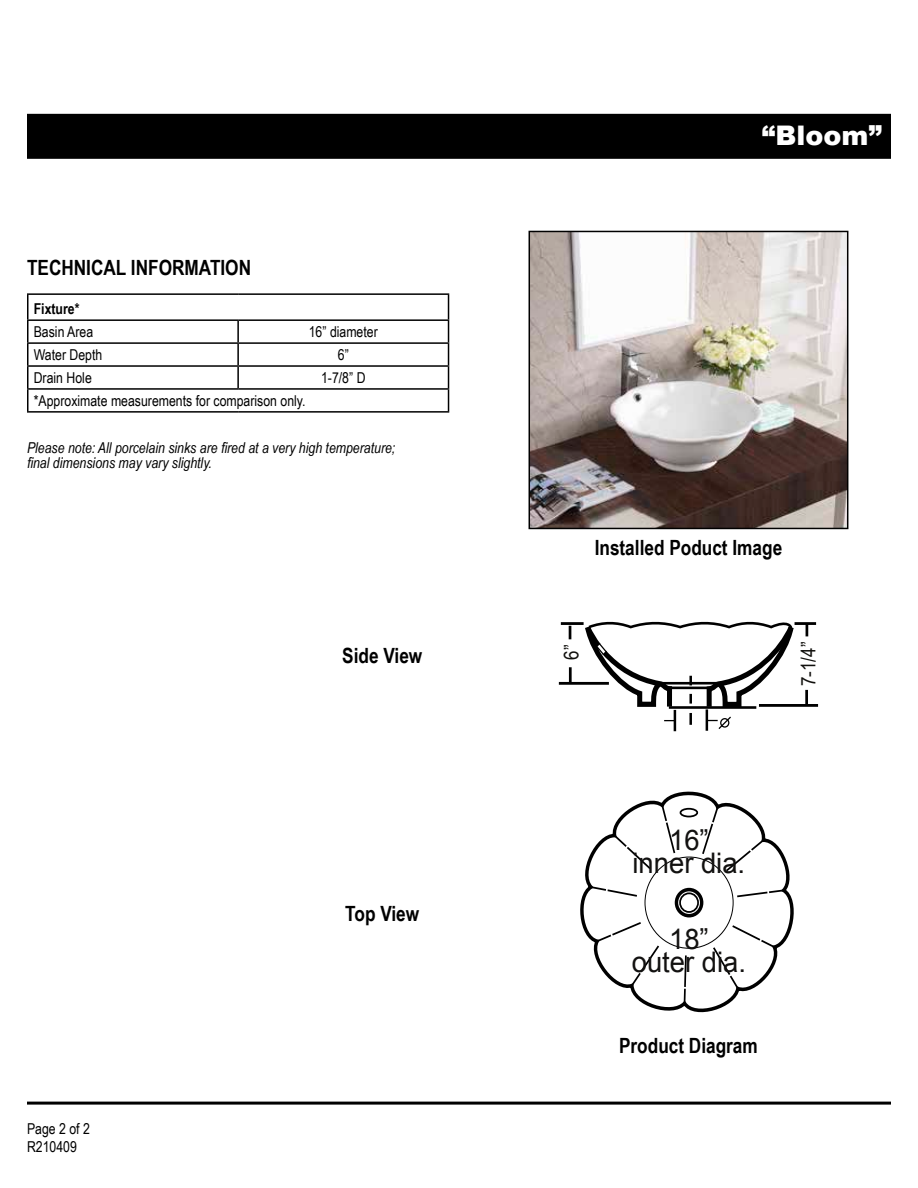
<style>
.page{position:relative;width:918px;height:1188px;background:#fff}
.page>*{position:absolute;margin:0;border:0;box-sizing:border-box;transform-origin:0 0}
.t1{font:28.35px/23.1px "Arial";color:#121110;text-align:center}
.t2{font:900 27px "Arial";color:#fff}
.t3{font:700 21px "Arial Narrow";color:#000}
.t4{font:20.1px "Arial Narrow";color:#11100d;scale:1.04 1}
.t5{font:15px/18px "Arial Narrow";color:#000}
.t6{font:italic 15px/15px "Arial Narrow";color:#000}
.t7{font:700 15px "Arial Narrow";color:#000}
</style>
<div class="page">
<div style="left:27px;top:114px;width:864px;height:45px;background:#000"></div>
<hr style="left:27px;top:1102px;width:864px;height:3px;background:#000">
<hr style="left:27px;top:293px;width:211px;height:2px;background:#000">
<hr style="left:238px;top:293px;width:211px;height:2px;background:#000">
<hr style="left:27px;top:319px;width:211px;height:2px;background:#000">
<hr style="left:238px;top:319px;width:211px;height:2px;background:#000">
<hr style="left:237px;top:321px;width:2px;height:21px;background:#000">
<hr style="left:27px;top:342px;width:211px;height:2px;background:#000">
<hr style="left:238px;top:342px;width:211px;height:2px;background:#000">
<hr style="left:237px;top:344px;width:2px;height:21px;background:#000">
<hr style="left:27px;top:365px;width:211px;height:2px;background:#000">
<hr style="left:238px;top:365px;width:211px;height:2px;background:#000">
<hr style="left:237px;top:367px;width:2px;height:21px;background:#000">
<hr style="left:27px;top:388px;width:211px;height:2px;background:#000">
<svg style="left:27px;top:295px;width:1px;height:116px"></svg>
<hr style="left:238px;top:388px;width:211px;height:2px;background:#000">
<svg style="left:448px;top:295px;width:1px;height:116px"></svg>
<hr style="left:27px;top:411px;width:211px;height:2px;background:#000">
<hr style="left:238px;top:411px;width:211px;height:2px;background:#000">
<svg style="left:580px;top:791px;width:214px;height:222px"></svg>
<svg style="left:588px;top:803px;width:197px;height:202px"></svg>
<div style="left:675px;top:888px;width:28px;height:29px;border:3px solid #000;border-radius:50%"></div>
<div style="left:679px;top:892px;width:20px;height:21px;border:2px solid #000;border-radius:50%"></div>
<div style="left:680px;top:808px;width:18px;height:9px;border:2px solid #000;border-radius:50%"></div>
<hr style="left:674px;top:710px;width:2px;height:21px;background:#000">
<hr style="left:706px;top:709px;width:2px;height:22px;background:#000">
<svg style="left:581px;top:621px;width:214px;height:109px"></svg>
<hr style="left:795px;top:622px;width:21px;height:3px;background:#000">
<hr style="left:759px;top:704px;width:59px;height:3px;background:#000">
<svg style="left:806px;top:625px;width:2px;height:11px"></svg>
<hr style="left:805px;top:690px;width:3px;height:15px;background:#000">
<hr style="left:561px;top:622px;width:23px;height:3px;background:#000">
<hr style="left:559px;top:682px;width:50px;height:3px;background:#000">
<svg style="left:569px;top:626px;width:2px;height:13px"></svg>
<hr style="left:569px;top:667px;width:3px;height:15px;background:#000">
<img style="left:532px;top:234px;width:313px;height:292px">
<div style="left:529px;top:231px;width:319px;height:298px;border:2px solid #000"></div>
<h3 class="t3" style="left:27px;top:252px;width:226px">TECHNICAL INFORMATION</h3>
<p class="t7" style="left:34px;top:298px;width:47px">Fixture*</p>
<p class="t5" style="left:34px;top:322px;width:61px">Basin Area</p>
<p class="t5" style="left:309px;top:322px;width:71px">16” diameter</p>
<p class="t5" style="left:34px;top:345px;width:70px">Water Depth</p>
<p class="t5" style="left:338px;top:345px;width:12px">6”</p>
<p class="t5" style="left:34px;top:368px;width:60px">Drain Hole</p>
<p class="t5" style="left:321px;top:368px;width:46px">1-7/8” D</p>
<p class="t5" style="left:34px;top:391px;width:273px">*Approximate measurements for comparison only.</p>
<p class="t6" style="left:27px;top:440px;width:370px">Please note: All porcelain sinks are fired at a very high temperature; final dimensions may vary slightly.</p>
<h3 class="t3" style="left:342px;top:640px;width:82px">Side View</h3>
<p class="t5" style="left:27px;top:1119px;width:64px">Page 2 of 2<br>R210409</p>
<h3 class="t3" style="left:345px;top:898px;width:76px">Top View</h3>
<h2 class="t2" style="left:762px;top:116px;width:122px">“Bloom”</h2>
<h3 class="t3" style="left:595px;top:532px;width:189px">Installed Poduct Image</h3>
<h3 class="t4" style="left:557px;top:660px;width:16px;rotate:-90deg">6”</h3>
<h3 class="t4" style="left:794px;top:686px;width:44px;rotate:-90deg">7-1/4”</h3>
<h1 class="t1" style="left:633px;top:829px;width:114px">16”<br>inner dia.</h1>
<h1 class="t1" style="left:632px;top:928px;width:116px">18”<br>outer dia.</h1>
<h3 class="t3" style="left:619px;top:1030px;width:140px">Product Diagram</h3>
</div>
